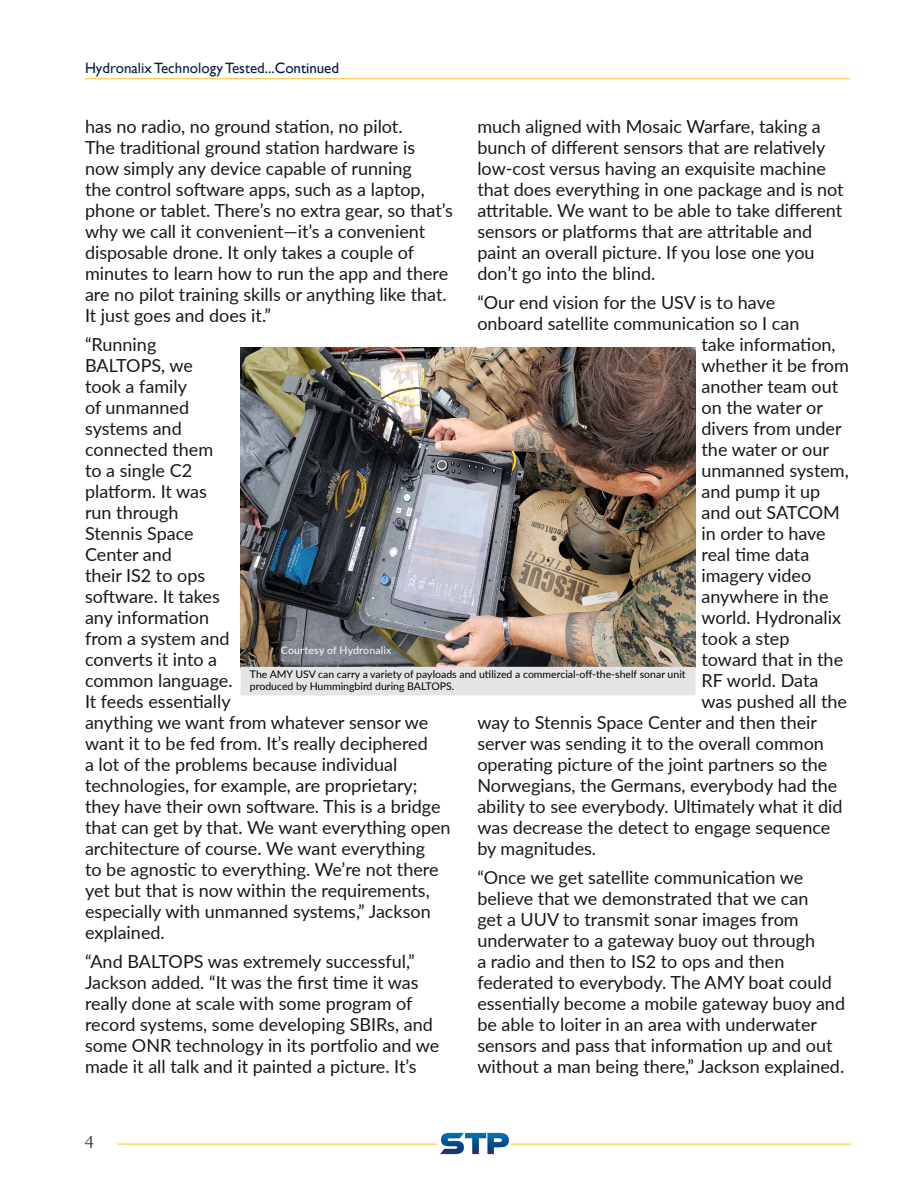
<style>
.page{position:relative;width:918px;height:1188px;background:#fff}
.page>*{position:absolute;margin:0;border:0;box-sizing:border-box;transform-origin:0 0}
.t1{font:18px/21px "Lato";color:#1a171c}
.t2{font:16.5px "Georgia";color:#4c434c}
.t3{font:15px "Gill Sans";color:#062147}
.t4{font:10.5px/12px "Lato";color:#010000}
.t5{font:10.5px "Lato";letter-spacing:.02em;color:#fff}
.s1{color:#00174b}
</style>
<div class="page">
<hr style="left:118px;top:1144px;width:733px;height:1px;background:#fbc025">
<hr style="left:85px;top:78px;width:765px;height:1px;background:#fbc025">
<div style="left:437px;top:1130px;width:61px;height:20px;background:linear-gradient(to right,#f6f6f6,#e8e8e9)"></div>
<div style="left:437px;top:1133px;width:74px;height:22px;background:#fff"></div>
<img style="left:441px;top:1133px;width:67px;height:22px">
<img style="left:241px;top:348px;width:455px;height:319px">
<div style="left:241px;top:667px;width:455px;height:28px;background:#e3e4e5"></div>
<p class="t3" style="left:85px;top:59px;width:256px">Hydronalix Technology Tested...<span class="s1">Continued</span></p>
<p class="t1" style="left:85px;top:115px;width:370px">has no radio, no ground station, no pilot.<br>The traditional ground station hardware is now simply any device capable of running<br>the control software apps, such as a laptop, phone or tablet. There’s no extra gear, so that’s why we call it convenient—it’s a convenient disposable drone. It only takes a couple of minutes to learn how to run the app and there are no pilot training skills or anything like that.<br>It just goes and does it.”</p>
<p class="t1" style="left:85px;top:333px;width:367px">“Running<br>BALTOPS, we<br>took a family<br>of unmanned<br>systems and<br>connected them<br>to a single C2<br>platform. It was<br>run through<br>Stennis Space<br>Center and<br>their IS2 to ops<br>software. It takes<br>any information<br>from a system and<br>converts it into a<br>common language.<br>It feeds essentially<br>anything we want from whatever sensor we want it to be fed from. It’s really deciphered<br>a lot of the problems because individual technologies, for example, are proprietary; they have their own software. This is a bridge that can get by that. We want everything open architecture of course. We want everything<br>to be agnostic to everything. We’re not there yet but that is now within the requirements, especially with unmanned systems,” Jackson explained.</p>
<p class="t1" style="left:85px;top:950px;width:356px">“And BALTOPS was extremely successful,” Jackson added. “It was the first time it was really done at scale with some program of record systems, some developing SBIRs, and some ONR technology in its portfolio and we made it all talk and it painted a picture. It’s</p>
<p class="t1" style="left:477px;top:115px;width:368px">much aligned with Mosaic Warfare, taking a bunch of different sensors that are relatively low-cost versus having an exquisite machine that does everything in one package and is not attritable. We want to be able to take different sensors or platforms that are attritable and paint an overall picture. If you lose one you don’t go into the blind.</p>
<p class="t1" style="left:477px;top:291px;width:299px">“Our end vision for the USV is to have</p>
<p class="t1" style="left:477px;top:312px;width:324px">onboard satellite communication so I can</p>
<p class="t1" style="left:702px;top:333px;width:136px">take information,</p>
<p class="t1" style="left:702px;top:354px;width:149px">whether it be from</p>
<p class="t1" style="left:702px;top:375px;width:138px">another team out</p>
<p class="t1" style="left:702px;top:396px;width:123px">on the water or</p>
<p class="t1" style="left:702px;top:417px;width:142px">divers from under</p>
<p class="t1" style="left:702px;top:438px;width:129px">the water or our</p>
<p class="t1" style="left:702px;top:459px;width:149px">unmanned system,</p>
<p class="t1" style="left:702px;top:480px;width:120px">and pump it up</p>
<p class="t1" style="left:702px;top:501px;width:140px">and out SATCOM</p>
<p class="t1" style="left:702px;top:522px;width:126px">in order to have</p>
<p class="t1" style="left:702px;top:543px;width:109px">real time data</p>
<p class="t1" style="left:702px;top:564px;width:111px">imagery video</p>
<p class="t1" style="left:702px;top:585px;width:128px">anywhere in the</p>
<p class="t1" style="left:702px;top:606px;width:141px">world. Hydronalix</p>
<p class="t1" style="left:702px;top:627px;width:89px">took a step</p>
<p class="t1" style="left:702px;top:648px;width:143px">toward that in the</p>
<p class="t1" style="left:702px;top:669px;width:118px">RF world. Data</p>
<p class="t1" style="left:702px;top:690px;width:147px">was pushed all the</p>
<p class="t1" style="left:477px;top:711px;width:341px">way to Stennis Space Center and then their</p>
<p class="t1" style="left:477px;top:732px;width:348px">server was sending it to the overall common</p>
<p class="t1" style="left:477px;top:753px;width:352px">operating picture of the joint partners so the</p>
<p class="t1" style="left:477px;top:774px;width:362px">Norwegians, the Germans, everybody had the</p>
<p class="t1" style="left:477px;top:795px;width:367px">ability to see everybody. Ultimately what it did</p>
<p class="t1" style="left:477px;top:816px;width:355px">was decrease the detect to engage sequence</p>
<p class="t1" style="left:477px;top:837px;width:120px">by magnitudes.</p>
<p class="t1" style="left:477px;top:866px;width:369px">“Once we get satellite communication we believe that we demonstrated that we can<br>get a UUV to transmit sonar images from underwater to a gateway buoy out through<br>a radio and then to IS2 to ops and then federated to everybody. The AMY boat could essentially become a mobile gateway buoy and be able to loiter in an area with underwater sensors and pass that information up and out without a man being there,” Jackson explained.</p>
<p class="t5" style="left:281px;top:642px;width:112px">Courtesy of Hydronalix</p>
<p class="t4" style="left:250px;top:668px;width:437px">The AMY USV can carry a variety of payloads and utilized a commercial-off-the-shelf sonar unit produced by Hummingbird during BALTOPS.</p>
<p class="t2" style="left:85px;top:1129px;width:11px">4</p>
</div>
